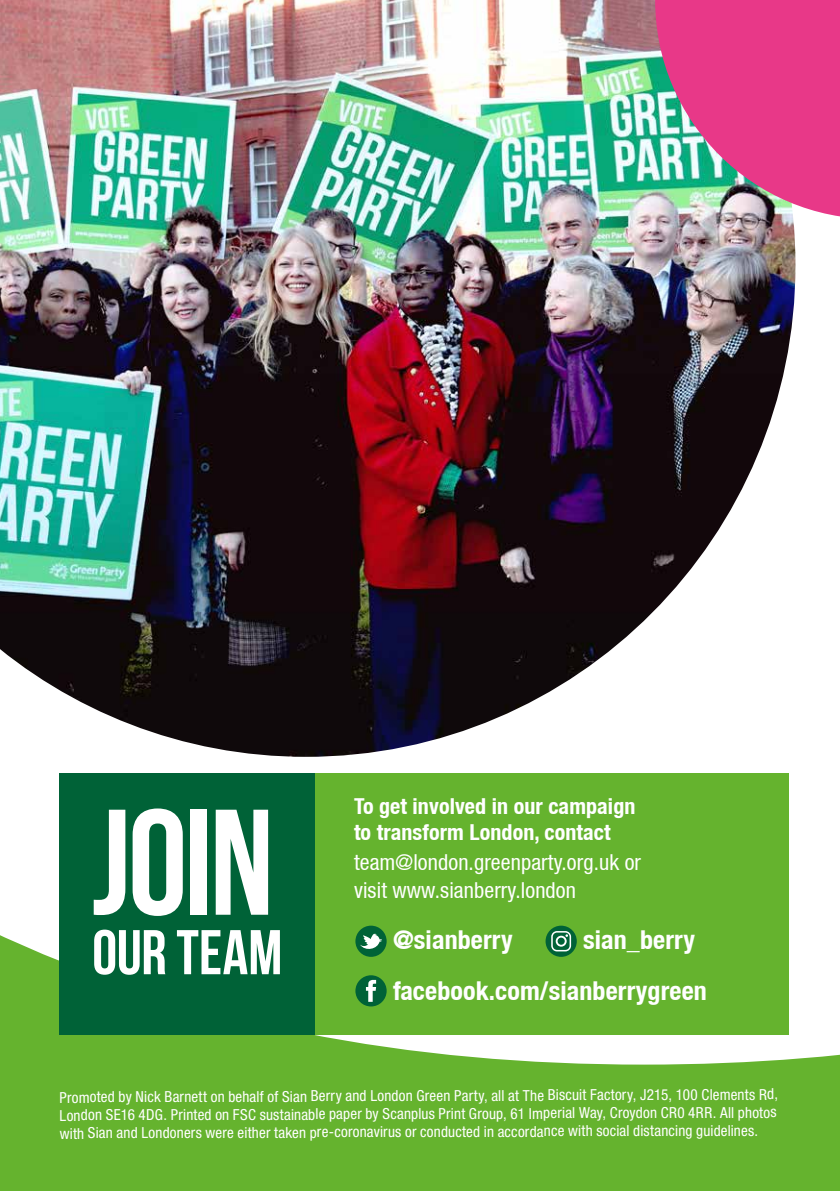
<style>
.page{position:relative;width:840px;height:1191px;background:#fff}
.page>*{position:absolute;margin:0;border:0;box-sizing:border-box;transform-origin:0 0}
.t1{font:700 150px "Bebas Neue";color:#fff}
.t2{font:700 63px "Bebas Neue";color:#fff}
.t3{font:700 condensed 26px/50.6px "Helvetica Neue LT";letter-spacing:.005em;color:#fff}
.t4{font:condensed 22px/28px "Helvetica Neue LT";letter-spacing:.005em;color:#fff}
.t5{font:700 condensed 22px/26px "Helvetica Neue LT";letter-spacing:.005em;color:#fff}
.t6{font:condensed 15.2px/18px "Helvetica Neue LT Std";letter-spacing:.005em;color:#fff;text-align:justify}
</style>
<div class="page">
<svg style="left:0;top:773px;width:839px;height:418px;fill:#65b32e"></svg>
<img style="left:0;top:0;width:796px;height:757px">
<svg style="left:654px;top:0;width:185px;height:219px;fill:#e83888"></svg>
<div style="left:308px;top:773px;width:480px;height:261px;background:#65b32e"></div>
<div style="left:355px;top:975px;width:31px;height:31px;background:#006237;border-radius:50%"></div>
<svg style="left:366px;top:980px;width:10px;height:21px"></svg>
<div style="left:355px;top:925px;width:31px;height:31px;background:#006237;border-radius:50%"></div>
<svg style="left:359px;top:933px;width:23px;height:19px"></svg>
<svg style="left:545px;top:925px;width:31px;height:31px"></svg>
<svg style="left:551px;top:931px;width:19px;height:20px"></svg>
<div style="left:60px;top:773px;width:255px;height:261px;background:#006237"></div>
<h1 class="t1" style="left:92px;top:780px;width:183px">JOIN</h1>
<h2 class="t2" style="left:92px;top:918px;width:192px">OUR TEAM</h2>
<h3 class="t5" style="left:354px;top:792px;width:283px">To get involved in our campaign to transform London, contact</h3>
<h3 class="t4" style="left:354px;top:848px;width:288px">team@london.greenparty.org.uk or visit www.sianberry.london</h3>
<h3 class="t3" style="left:393px;top:914px;width:121px">@sianberry</h3>
<h3 class="t3" style="left:393px;top:914px;width:315px;text-indent:190px">sian_berry facebook.com/sianberrygreen</h3>
<p class="t6" style="left:59px;top:1086px;width:719px">Promoted by Nick Barnett on behalf of Sian Berry and London Green Party, all at The Biscuit Factory, J215, 100 Clements Rd, London SE16 4DG. Printed on FSC sustainable paper by Scanplus Print Group, 61 Imperial Way, Croydon CR0 4RR. All photos with Sian and Londoners were either taken pre-coronavirus or conducted in accordance with social distancing guidelines.</p>
</div>
